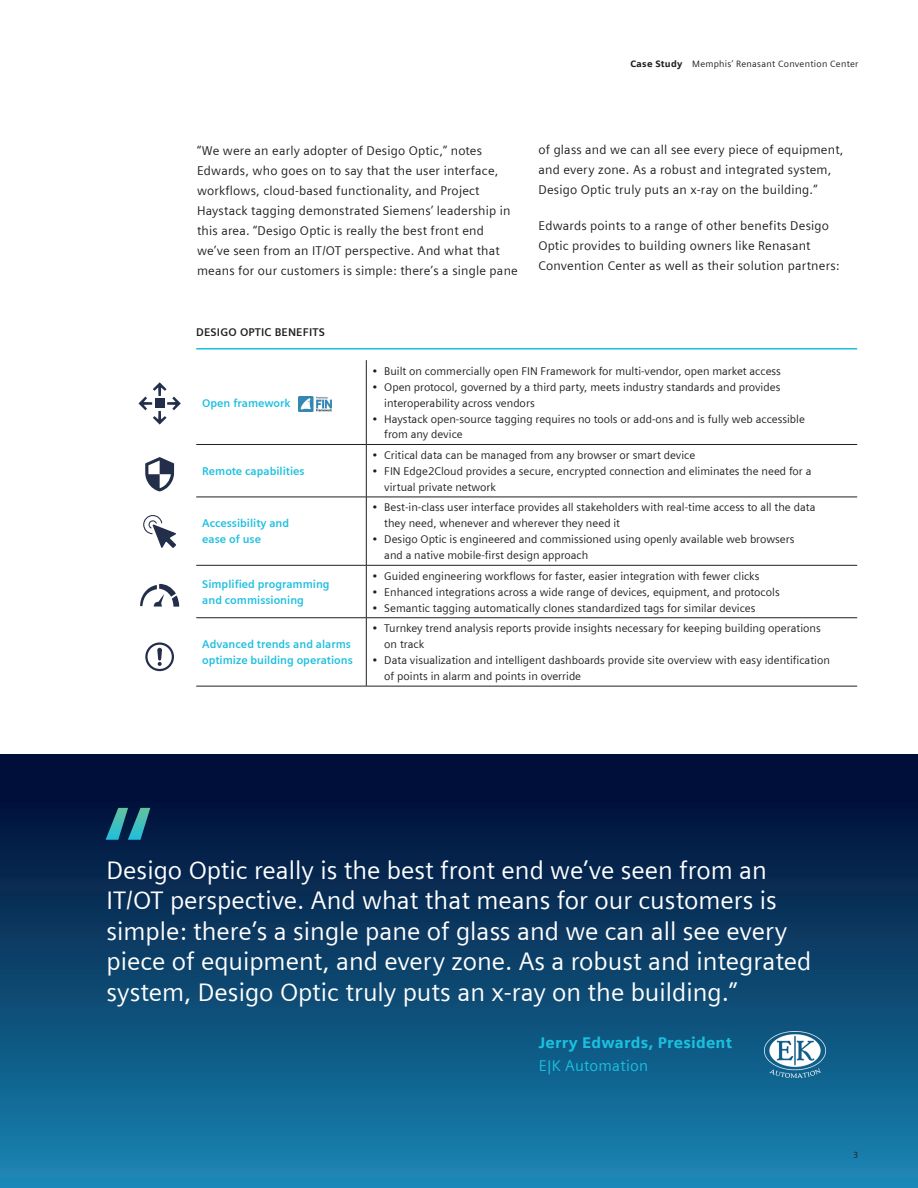
<style>
.page{position:relative;width:918px;height:1188px;background:#fff}
.page>*{position:absolute;margin:0;border:0;box-sizing:border-box;transform-origin:0 0}
._04__Subhead_Intro_I{font:25.35px/30.5px "Siemens Sans";color:#fff}
._04__Intro_Author_11{font:900 15.45px/22.5px "Siemens Sans";letter-spacing:.015em;color:#1cbfdf}
._05__Copy_9pt_5mm{font:12.75px/20px "Siemens Sans";letter-spacing:.015em;color:#231f20}
._07__Tab_Copy_7_5pt{font:11.25px/15.9px "Siemens Sans";color:#231f20}
._07__Tab_Copy_7_5pt-2{font:700 11.25px/15.9px "Siemens Sans";color:#1cbfdf}
._05__Copy_9pt_5mm-2{font:700 11.25px "Siemens Sans";letter-spacing:.015em;color:#231f20}
._00__Header_6pt_130{font:9.3px "Siemens Sans";letter-spacing:.03em;color:#231f20}
.t1{font:9px "Siemens Sans";color:#231f20}
.s1{font-weight:900}
.s2{font-weight:400}
</style>
<div class="page">
<div style="left:1px;top:755px;width:917px;height:433px;background:linear-gradient(to bottom,#00052c,#1985b2)"></div>
<hr style="left:366px;top:360px;width:1px;height:84px;background:#231f20">
<hr style="left:196px;top:444px;width:170px;height:1px;background:#231f20">
<hr style="left:366px;top:444px;width:491px;height:1px;background:#231f20">
<hr style="left:366px;top:445px;width:1px;height:52px;background:#231f20">
<hr style="left:196px;top:497px;width:170px;height:1px;background:#231f20">
<hr style="left:366px;top:497px;width:491px;height:1px;background:#231f20">
<hr style="left:366px;top:497px;width:1px;height:68px;background:#231f20">
<hr style="left:196px;top:565px;width:170px;height:1px;background:#231f20">
<hr style="left:366px;top:565px;width:491px;height:1px;background:#231f20">
<hr style="left:366px;top:565px;width:1px;height:53px;background:#231f20">
<hr style="left:196px;top:617px;width:170px;height:1px;background:#231f20">
<hr style="left:366px;top:617px;width:491px;height:1px;background:#231f20">
<hr style="left:366px;top:618px;width:1px;height:68px;background:#231f20">
<hr style="left:196px;top:686px;width:170px;height:1px;background:#231f20">
<hr style="left:366px;top:686px;width:491px;height:1px;background:#231f20">
<hr style="left:196px;top:348px;width:661px;height:2px;background:#1cbfdf">
<svg style="left:106px;top:808px;width:44px;height:32px"></svg>
<svg style="left:138px;top:382px;width:43px;height:43px"></svg>
<svg style="left:145px;top:457px;width:29px;height:34px"></svg>
<svg style="left:143px;top:515px;width:33px;height:33px"></svg>
<svg style="left:140px;top:584px;width:39px;height:23px"></svg>
<svg style="left:145px;top:642px;width:29px;height:29px"></svg>
<img style="left:764px;top:1031px;width:61px;height:47px">
<img style="left:298px;top:396px;width:34px;height:16px">
<p class="_00__Header_6pt_130" style="left:630px;top:58px;width:230px"><span class="s1">Case Study</span> Memphis’ Renasant Convention Center</p>
<p class="_05__Copy_9pt_5mm" style="left:197px;top:141px;width:322px">“We were an early adopter of Desigo Optic,” notes Edwards, who goes on to say that the user interface, workflows, cloud-based functionality, and Project Haystack tagging demonstrated Siemens’ leadership in this area. “Desigo Optic is really the best front end we’ve seen from an IT/OT perspective. And what that means for our customers is simple: there’s a single pane</p>
<p class="_05__Copy_9pt_5mm-2" style="left:196px;top:326px;width:130px">DESIGO OPTIC BENEFITS</p>
<p class="_05__Copy_9pt_5mm" style="left:539px;top:140px;width:307px">of glass and we can all see every piece of equipment, and every zone. As a robust and integrated system,<br>Desigo Optic truly puts an x-ray on the building.”</p>
<p class="_05__Copy_9pt_5mm" style="left:539px;top:215px;width:303px">Edwards points to a range of other benefits Desigo<br>Optic provides to building owners like Renasant<br>Convention Center as well as their solution partners:</p>
<p class="_07__Tab_Copy_7_5pt-2" style="left:202px;top:395px;width:90px">Open framework</p>
<p class="_07__Tab_Copy_7_5pt-2" style="left:202px;top:463px;width:104px">Remote capabilities</p>
<p class="_07__Tab_Copy_7_5pt-2" style="left:202px;top:516px;width:88px">Accessibility and ease of use</p>
<p class="_07__Tab_Copy_7_5pt-2" style="left:202px;top:576px;width:129px">Simplified programming and commissioning</p>
<p class="_07__Tab_Copy_7_5pt-2" style="left:202px;top:636px;width:152px">Advanced trends and alarms optimize building operations</p>
<p class="_07__Tab_Copy_7_5pt" style="left:372px;top:363px;width:410px">• Built on commercially open FIN Framework for multi-vendor, open market access</p>
<p class="_07__Tab_Copy_7_5pt" style="left:384px;top:379px;width:398px;text-indent:-12px">• Open protocol, governed by a third party, meets industry standards and provides interoperability across vendors</p>
<p class="_07__Tab_Copy_7_5pt" style="left:384px;top:411px;width:422px;text-indent:-12px">• Haystack open-source tagging requires no tools or add-ons and is fully web accessible from any device</p>
<p class="_07__Tab_Copy_7_5pt" style="left:372px;top:447px;width:325px">• Critical data can be managed from any browser or smart device</p>
<p class="_07__Tab_Copy_7_5pt" style="left:384px;top:463px;width:429px;text-indent:-12px">• FIN Edge2Cloud provides a secure, encrypted connection and eliminates the need for a virtual private network</p>
<p class="_07__Tab_Copy_7_5pt" style="left:384px;top:500px;width:433px;text-indent:-12px">• Best-in-class user interface provides all stakeholders with real-time access to all the data they need, whenever and wherever they need it</p>
<p class="_07__Tab_Copy_7_5pt" style="left:384px;top:532px;width:412px;text-indent:-12px">• Desigo Optic is engineered and commissioned using openly available web browsers and a native mobile-first design approach</p>
<p class="_07__Tab_Copy_7_5pt" style="left:372px;top:568px;width:389px">• Guided engineering workflows for faster, easier integration with fewer clicks</p>
<p class="_07__Tab_Copy_7_5pt" style="left:372px;top:584px;width:409px">• Enhanced integrations across a wide range of devices, equipment, and protocols</p>
<p class="_07__Tab_Copy_7_5pt" style="left:372px;top:600px;width:385px">• Semantic tagging automatically clones standardized tags for similar devices</p>
<p class="_07__Tab_Copy_7_5pt" style="left:384px;top:621px;width:438px;text-indent:-12px">• Turnkey trend analysis reports provide insights necessary for keeping building operations on track</p>
<p class="_07__Tab_Copy_7_5pt" style="left:384px;top:652px;width:447px;text-indent:-12px">• Data visualization and intelligent dashboards provide site overview with easy identification of points in alarm and points in override</p>
<p class="_04__Subhead_Intro_I" style="left:107px;top:855px;width:706px">Desigo Optic really is the best front end we’ve seen from an IT/OT perspective. And what that means for our customers is simple: there’s a single pane of glass and we can all see every piece of equipment, and every zone. As a robust and integrated system, Desigo Optic truly puts an x-ray on the building.”</p>
<p class="_04__Intro_Author_11" style="left:539px;top:1031px;width:195px">Jerry Edwards, President<br><span class="s2">E|K Automation</span></p>
<p class="t1" style="left:853px;top:1150px;width:7px">3</p>
</div>
